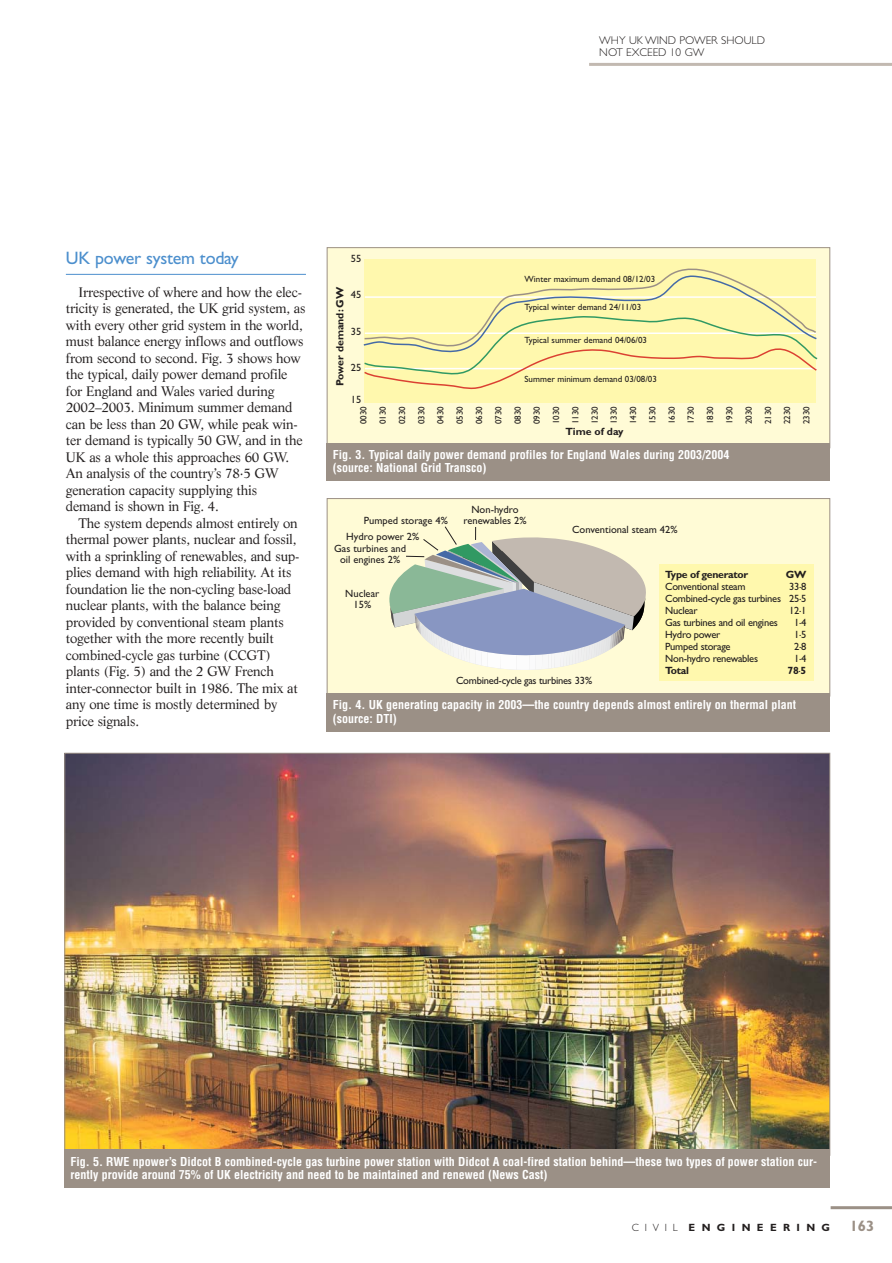
<style>
.page{position:relative;width:892px;height:1263px;background:#fff}
.page>*{position:absolute;margin:0;border:0;box-sizing:border-box;transform-origin:0 0}
.t1{font:18px "Gill Sans";letter-spacing:-.015em;color:#4c8fcd}
.t2{font:700 15px "Gill Sans";color:#9b9086}
.t3{font:13.5px/16.5px "Life";letter-spacing:-.015em;color:#231f1f}
.t4{font:700 condensed 12px/13.5px "Helvetica";color:#fff}
.t5{font:300 11.25px/12px "Gill Sans";color:#231f1f}
.t6{font:10.5px/12px "Gill Sans";letter-spacing:-.025em;color:#231f1f;text-align:justify}
.t7{font:10.5px/10.5px "Gill Sans";color:#231f1f;text-align:center}
.t8{font:700 10.5px "Gill Sans";letter-spacing:-.01em;color:#231f1f}
.t9{font:700 10.5px "Gill Sans";letter-spacing:.605em;color:#231f1f}
.t10{font:9px/19.2px "Gill Sans";color:#231f1f;text-align:justify}
.s1{font-weight:300}
</style>
<div class="page">
<img style="left:64px;top:63px;width:827px;height:1147px">
<p class="t5" style="left:599px;top:35px;width:167px">WHY UK WIND POWER SHOULD<br>NOT EXCEED 10 GW</p>
<h1 class="t1" style="left:66px;top:251px;width:174px">UK power system today</h1>
<p class="t3" style="left:66px;top:285px;width:241px;text-indent:13px">Irrespective of where and how the elec&shy;tricity is generated, the UK grid system, as with every other grid system in the world, must balance energy inflows and outflows from second to second. Fig. 3 shows how the typical, daily power demand profile for England and Wales varied during 2002–2003. Minimum summer demand can be less than 20 GW, while peak win&shy;ter demand is typically 50 GW, and in the UK as a whole this approaches 60 GW.<br>An analysis of the country’s 78.5 GW generation capacity supplying this demand is shown in Fig. 4.</p>
<p class="t3" style="left:66px;top:516px;width:235px;text-indent:13px">The system depends almost entirely on thermal power plants, nuclear and fossil, with a sprinkling of renewables, and sup&shy;plies demand with high reliability. At its foundation lie the non-cycling base-load nuclear plants, with the balance being provided by conventional steam plants together with the more recently built combined-cycle gas turbine (CCGT) plants (Fig. 5) and the 2 GW French inter-connector built in 1986. The mix at any one time is mostly determined by price signals.</p>
<p class="t6" style="left:351px;top:254px;width:12px">55</p>
<p class="t8" style="left:336px;top:386px;width:100px;rotate:-90deg">Power demand: GW</p>
<p class="t6" style="left:351px;top:290px;width:12px">45</p>
<p class="t6" style="left:351px;top:326px;width:12px">35</p>
<p class="t6" style="left:351px;top:362px;width:12px">25</p>
<p class="t6" style="left:351px;top:395px;width:12px">15</p>
<p class="t10" style="left:524px;top:270px;width:132px">Winter maximum demand 08/12/03</p>
<p class="t10" style="left:524px;top:298px;width:118px">Typical winter demand 24/11/03</p>
<p class="t10" style="left:524px;top:331px;width:124px">Typical summer demand 04/06/03</p>
<p class="t10" style="left:524px;top:370px;width:134px">Summer minimum demand 03/08/03</p>
<p class="t10" style="left:355px;top:424px;width:19px;rotate:-90deg">0030<br>0130<br>0230<br>0330<br>0430<br>0530<br>0630<br>0730<br>0830<br>0930<br>1030<br>1130<br>1230<br>1330<br>1430<br>1530<br>1630<br>1730<br>1830<br>1930<br>2030<br>2130<br>2230<br>2330</p>
<p class="t8" style="left:565px;top:428px;width:60px">Time of day</p>
<p class="t4" style="left:333px;top:449px;width:398px">Fig. 3. Typical daily power demand profiles for England Wales during 2003/2004 (source: National Grid Transco)</p>
<p class="t7" style="left:364px;top:517px;width:86px">Pumped storage 4%</p>
<p class="t7" style="left:463px;top:505px;width:65px">Non-hydro renewables 2%</p>
<p class="t7" style="left:346px;top:532px;width:74px">Hydro power 2%</p>
<p class="t7" style="left:334px;top:545px;width:73px">Gas turbines and oil engines 2%</p>
<p class="t7" style="left:345px;top:589px;width:36px">Nuclear<br>15%</p>
<p class="t7" style="left:572px;top:525px;width:107px">Conventional steam 42%</p>
<p class="t8" style="left:665px;top:571px;width:85px">Type of generator</p>
<p class="t8" style="left:785px;top:571px;width:22px">GW</p>
<p class="t6" style="left:665px;top:582px;width:82px">Conventional steam</p>
<p class="t6" style="left:665px;top:582px;width:143px;text-indent:124px">33.8<br>Combined-cycle gas turbines 25.5<br>Nuclear</p>
<p class="t6" style="left:789px;top:606px;width:19px">12.1</p>
<p class="t6" style="left:665px;top:618px;width:114px">Gas turbines and oil engines</p>
<p class="t6" style="left:794px;top:618px;width:14px">1.4</p>
<p class="t6" style="left:665px;top:630px;width:57px">Hydro power</p>
<p class="t6" style="left:794px;top:630px;width:14px">1.5</p>
<p class="t6" style="left:665px;top:642px;width:67px">Pumped storage</p>
<p class="t6" style="left:794px;top:642px;width:14px">2.8</p>
<p class="t6" style="left:665px;top:654px;width:94px">Non-hydro renewables</p>
<p class="t6" style="left:794px;top:654px;width:14px">1.4</p>
<p class="t8" style="left:665px;top:667px;width:25px">Total</p>
<p class="t8" style="left:787px;top:667px;width:20px">78<sup>.</sup>5</p>
<p class="t4" style="left:333px;top:699px;width:464px">Fig. 4. UK generating capacity in 2003—the country depends almost entirely on thermal plant (source: DTI)</p>
<p class="t6" style="left:456px;top:675px;width:138px">Combined-cycle gas turbines 33%</p>
<p class="t4" style="left:70px;top:1155px;width:748px">Fig. 5. RWE npower’s Didcot B combined-cycle gas turbine power station with Didcot A coal-fired station behind—these two types of power station cur&shy;rently provide around 75% of UK electricity and need to be maintained and renewed (News Cast)</p>
<p class="t9" style="left:631px;top:1223px;width:200px"><span class="s1">CIVIL</span> ENGINEERING</p>
<p class="t2" style="left:849px;top:1220px;width:26px">163</p>
</div>
